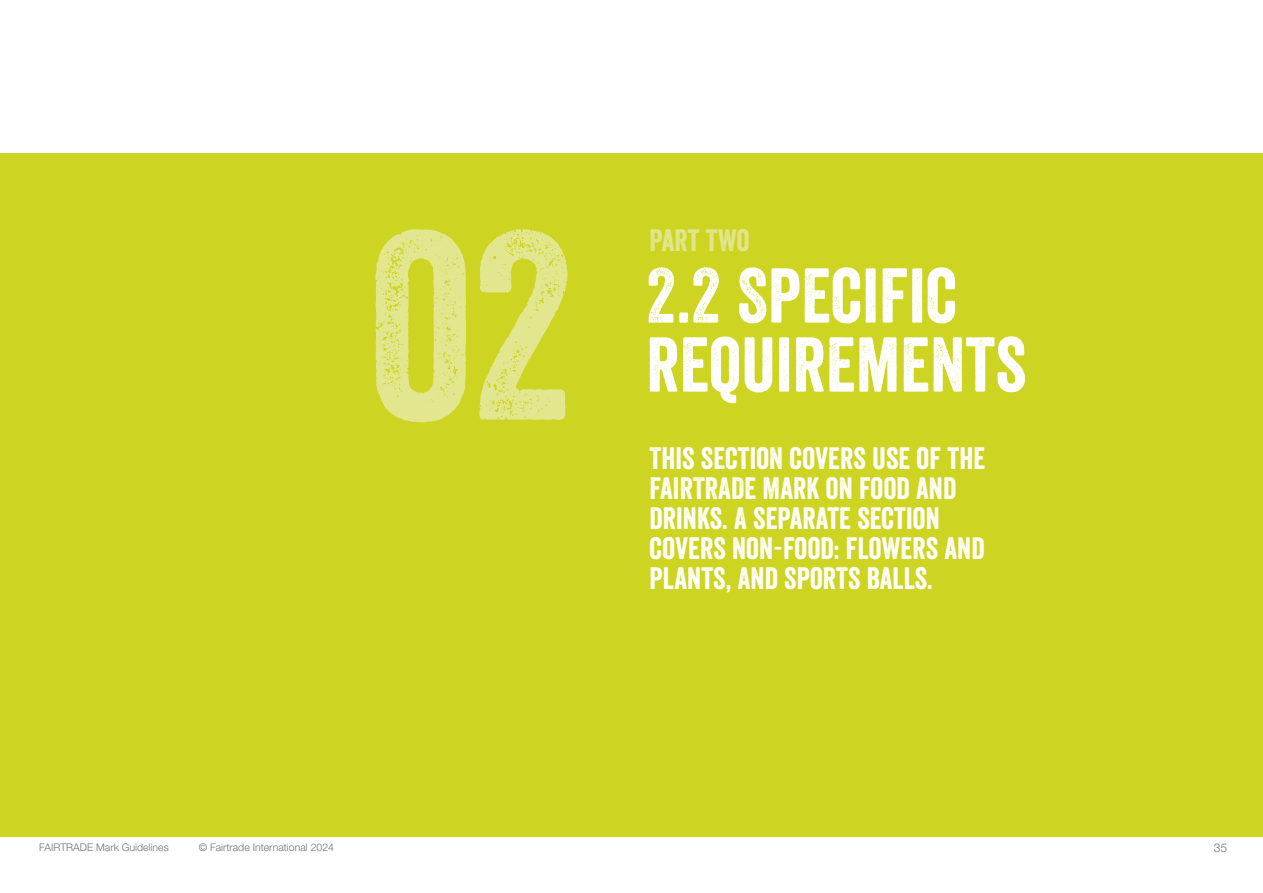
<style>
.page{position:relative;width:1263px;height:893px;background:#fff}
.page>*{position:absolute;margin:0;border:0;box-sizing:border-box;transform-origin:0 0}
.t1{font:258px "Veneer";color:#e2e68e}
.t2{font:75px/69px "Veneer";letter-spacing:.005em;color:#fff}
.t3{font:30px/30px "Veneer";letter-spacing:.005em;color:#fff}
.t4{font:30px "Veneer";letter-spacing:.005em;color:#e2e68e}
.t5{font:300 12px "Helvetica Neue LT Std";color:#707172}
.t6{font:300 10.5px "Helvetica Neue LT Std";color:#707172}
</style>
<div class="page">
<div style="left:0;top:153px;width:1263px;height:684px;background:#cdd522"></div>
<h1 class="t1" style="left:368px;top:169px;width:209px">02</h1>
<p class="t4" style="left:649px;top:221px;width:101px">PART TWO</p>
<h2 class="t2" style="left:646px;top:261px;width:381px">2.2 SPECIFIC<br>REQUIREMENTS</h2>
<p class="t3" style="left:649px;top:443px;width:337px">THIS SECTION COVERS USE OF THE<br>FAIRTRADE MARK ON FOOD AND<br>DRINKS. A SEPARATE SECTION<br>COVERS NON-FOOD: FLOWERS AND<br>PLANTS, AND SPORTS BALLS.</p>
<p class="t6" style="left:39px;top:840px;width:131px">FAIRTRADE Mark Guidelines</p>
<p class="t6" style="left:199px;top:840px;width:137px">© Fairtrade International 2024</p>
<p class="t5" style="left:1214px;top:840px;width:15px">35</p>
</div>
